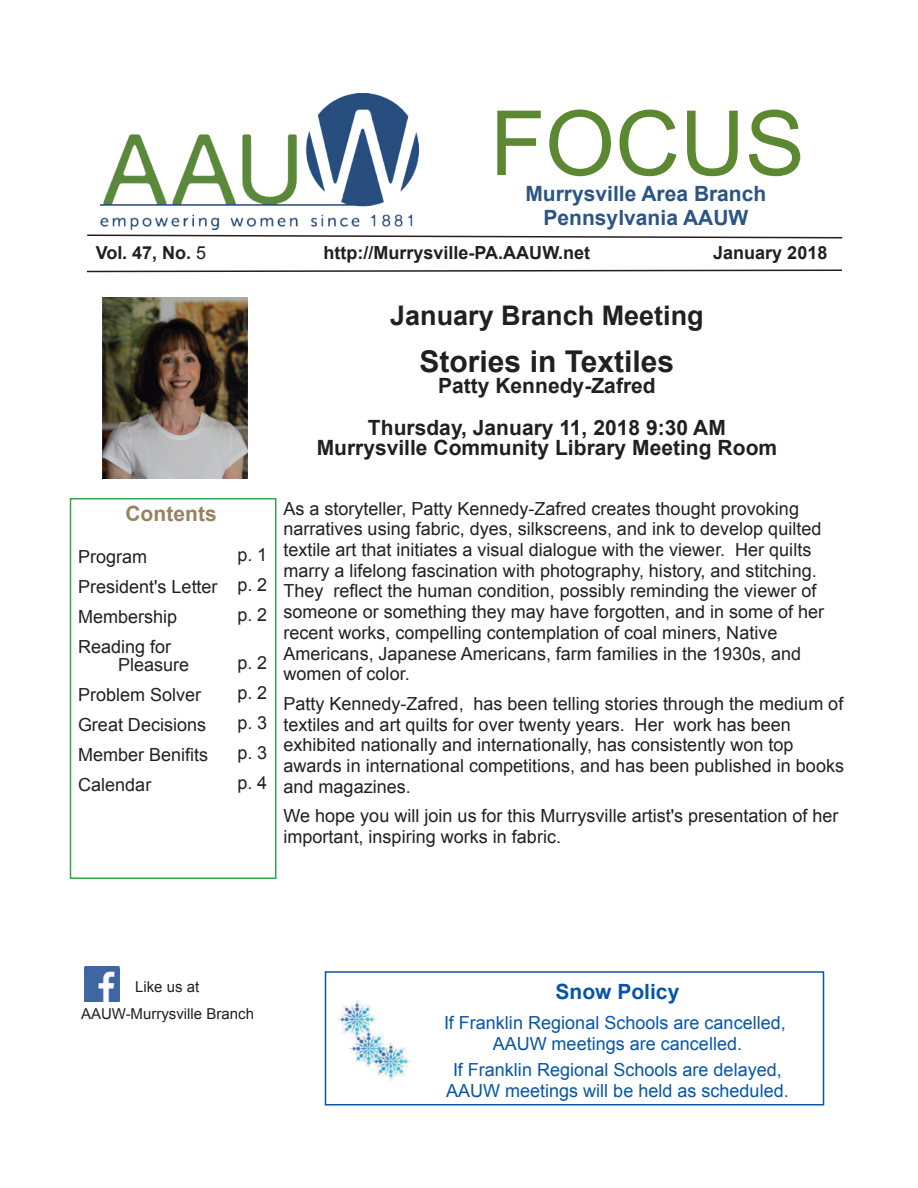
<style>
.page{position:relative;width:918px;height:1188px;background:#fff}
.page>*{position:absolute;margin:0;border:0;box-sizing:border-box;transform-origin:0 0}
.t1{font:90px "Arial";color:#5b8831}
.t2{font:700 30px "Arial";color:#231f20}
.t3{font:700 27px "Arial";color:#231f20}
.t4{font:700 21px/41.4px "Arial";color:#231f20;text-align:center}
.t5{font:700 21px/24px "Arial";color:#2a5585;text-align:center}
.t6{font:700 21px "Arial";color:#0855a6}
.t7{font:700 21px "Arial";letter-spacing:.005em;color:#99825e}
.t8{font:18px/30px "Arial";color:#231f20}
.t9{font:18px/20.7px "Arial";color:#0855a6;text-align:center}
.t10{font:700 18px "Arial";color:#231f20}
.t11{font:15px "Arial";color:#231f20}
.s1{font-weight:400}
</style>
<div class="page">
<div style="left:70px;top:498px;width:206px;height:381px;border:2px solid #31a847"></div>
<svg style="left:87px;top:234px;width:756px;height:5px"></svg>
<svg style="left:87px;top:269px;width:755px;height:4px"></svg>
<img style="left:100px;top:94px;width:318px;height:136px">
<img style="left:84px;top:966px;width:36px;height:36px">
<img style="left:102px;top:297px;width:145px;height:181px">
<div style="left:325px;top:971px;width:499px;height:135px;border:2px solid #0a55a6"></div>
<img style="left:338px;top:1000px;width:73px;height:80px">
<h1 class="t1" style="left:490px;top:94px;width:316px">FOCUS</h1>
<p class="t5" style="left:525px;top:182px;width:242px">Murrysville Area Branch<br>Pennsylvania AAUW</p>
<p class="t10" style="left:96px;top:243px;width:112px">Vol. 47, No. <span class="s1">5</span></p>
<p class="t10" style="left:324px;top:243px;width:268px">http://Murrysville-PA.AAUW.net</p>
<p class="t10" style="left:713px;top:243px;width:116px">January 2018</p>
<p class="t7" style="left:126px;top:502px;width:93px">Contents</p>
<p class="t8" style="left:78px;top:541px;width:141px">Program<br>President's Letter<br>Membership<br>Reading for</p>
<p class="t8" style="left:78px;top:649px;width:132px;text-indent:40px">Pleasure<br>Problem Solver<br>Great Decisions<br>Member Benifits<br>Calendar</p>
<p class="t8" style="left:237px;top:540px;width:31px;text-align:justify">p. 1 p. 2 p. 2</p>
<p class="t8" style="left:237px;top:648px;width:31px;text-align:justify">p. 2 p. 2 p. 3 p. 3 p. 4</p>
<h3 class="t3" style="left:390px;top:301px;width:315px">January Branch Meeting</h3>
<h2 class="t2" style="left:420px;top:345px;width:256px">Stories in Textiles</h2>
<p class="t4" style="left:368px;top:365px;width:359px">Patty Kennedy-Zafred<br>Thursday, January 11, 2018 9:30 AM</p>
<p class="t4" style="left:317px;top:427px;width:462px">Murrysville Community Library Meeting Room</p>
<p class="t8" style="left:284px;top:498px;width:542px;line-height:20.7px">As a storyteller, Patty Kennedy-Zafred creates thought provoking narratives using fabric, dyes, silkscreens, and ink to develop quilted textile art that initiates a visual dialogue with the viewer. Her quilts marry a lifelong fascination with photography, history, and stitching.<br>They reflect the human condition, possibly reminding the viewer of someone or something they may have forgotten, and in some of her recent works, compelling contemplation of coal miners, Native Americans, Japanese Americans, farm families in the 1930s, and women of color.</p>
<p class="t8" style="left:284px;top:693px;width:562px;line-height:20.7px">Patty Kennedy-Zafred, has been telling stories through the medium of textiles and art quilts for over twenty years. Her work has been exhibited nationally and internationally, has consistently won top awards in international competitions, and has been published in books and magazines.</p>
<p class="t8" style="left:284px;top:806px;width:556px;line-height:20.7px">We hope you will join us for this Murrysville artist's presentation of her important, inspiring works in fabric.</p>
<p class="t11" style="left:135px;top:978px;width:66px">Like us at</p>
<p class="t11" style="left:81px;top:1005px;width:175px">AAUW-Murrysville Branch</p>
<p class="t6" style="left:555px;top:980px;width:125px">Snow Policy</p>
<p class="t9" style="left:444px;top:1012px;width:343px">If Franklin Regional Schools are cancelled,<br>AAUW meetings are cancelled.</p>
<p class="t9" style="left:446px;top:1060px;width:344px">If Franklin Regional Schools are delayed,<br>AAUW meetings will be held as scheduled.</p>
</div>
